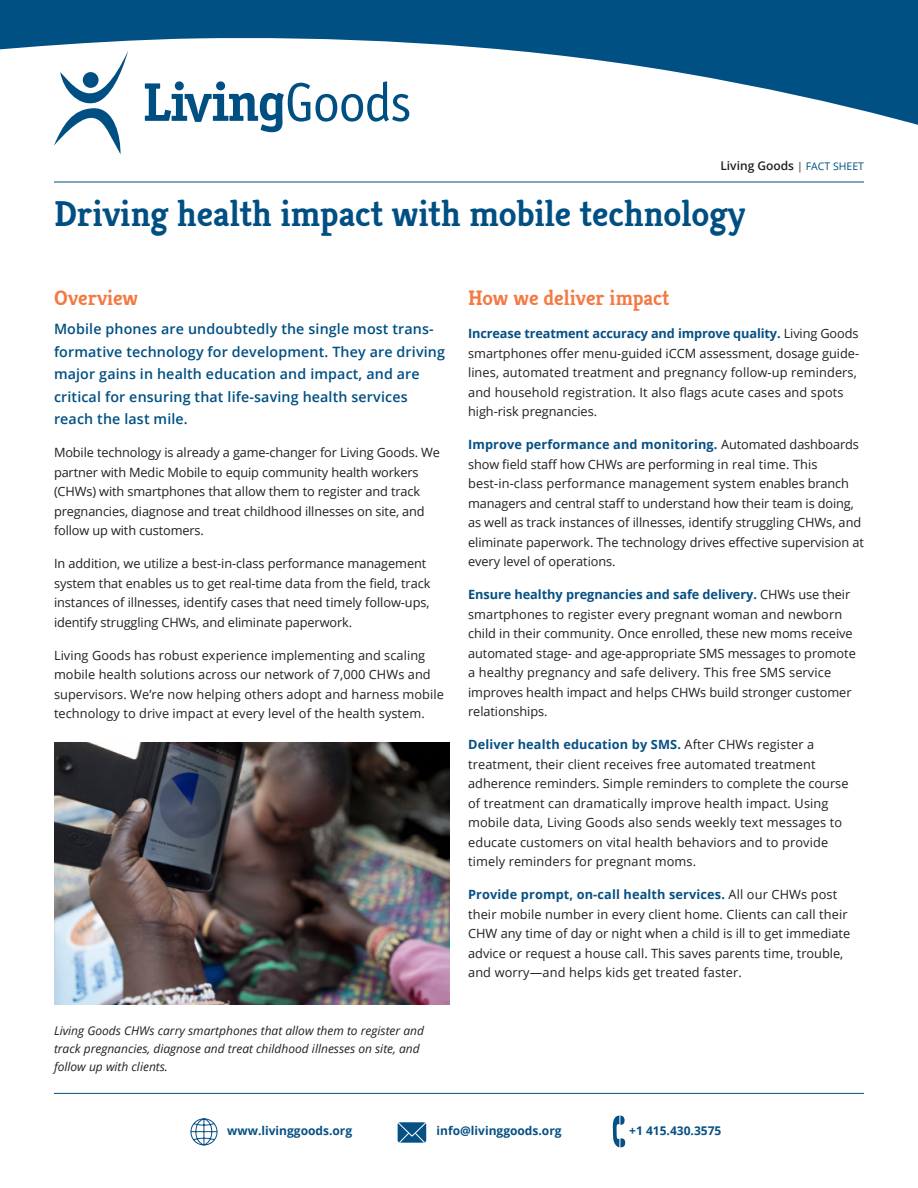
<style>
.page{position:relative;width:918px;height:1188px;background:#fff}
.page>*{position:absolute;margin:0;border:0;box-sizing:border-box;transform-origin:0 0}
.t1{font:700 36px "Kreon";color:#004f83}
.t2{font:700 21px "Kreon";color:#f47943}
.t3{font:600 14.25px/22.5px "Open Sans";letter-spacing:.01em;color:#004f83}
.t4{font:12.75px/19.5px "Open Sans";color:#231f20}
.t5{font:italic 12px/18px "Open Sans";color:#231f20}
.t6{font:700 12px "Open Sans";color:#075084}
.t7{font:600 12px "Open Sans";color:#231f20}
.s1{font-weight:400;font-size:10.5px}
.s2{font-weight:400;font-size:10.5px;color:#004f83}
.s3{font-weight:700;color:#075084}
</style>
<div class="page">
<svg style="left:0;top:0;width:918px;height:133px;fill:#005084"></svg>
<hr style="left:54px;top:1093px;width:810px;height:1px;background:#004f83">
<hr style="left:54px;top:182px;width:810px;height:1px;background:#004f83">
<svg style="left:54px;top:51px;width:74px;height:103px"></svg>
<svg style="left:145px;top:81px;width:165px;height:51px"></svg>
<svg style="left:316px;top:81px;width:93px;height:41px"></svg>
<svg style="left:190px;top:1118px;width:28px;height:28px"></svg>
<svg style="left:397px;top:1122px;width:30px;height:21px"></svg>
<svg style="left:613px;top:1115px;width:12px;height:33px"></svg>
<img style="left:54px;top:743px;width:396px;height:261px">
<p class="t7" style="left:720px;top:157px;width:145px">Living Goods <span class="s1">|</span> <span class="s2">FACT SHEET</span></p>
<p class="t1" style="left:54px;top:191px;width:693px">Driving health impact with mobile technology</p>
<p class="t2" style="left:54px;top:285px;width:86px">Overview</p>
<p class="t3" style="left:54px;top:318px;width:393px">Mobile phones are undoubtedly the single most trans&shy;formative technology for development. They are driving major gains in health education and impact, and are critical for ensuring that life-saving health services reach the last mile.</p>
<p class="t4" style="left:54px;top:443px;width:388px">Mobile technology is already a game-changer for Living Goods. We partner with Medic Mobile to equip community health workers (CHWs) with smartphones that allow them to register and track pregnancies, diagnose and treat childhood illnesses on site, and follow up with customers.</p>
<p class="t4" style="left:54px;top:554px;width:378px">In addition, we utilize a best-in-class performance management system that enables us to get real-time data from the field, track instances of illnesses, identify cases that need timely follow-ups, identify struggling CHWs, and eliminate paperwork.</p>
<p class="t4" style="left:54px;top:645px;width:391px">Living Goods has robust experience implementing and scaling mobile health solutions across our network of 7,000 CHWs and supervisors. We’re now helping others adopt and harness mobile technology to drive impact at every level of the health system.</p>
<p class="t5" style="left:54px;top:1021px;width:371px">Living Goods CHWs carry smartphones that allow them to register and track pregnancies, diagnose and treat childhood illnesses on site, and follow up with clients.</p>
<p class="t2" style="left:468px;top:285px;width:203px">How we deliver impact</p>
<p class="t4" style="left:468px;top:324px;width:393px"><span class="s3">Increase treatment accuracy and improve quality.</span> Living Goods smartphones offer menu-guided iCCM assessment, dosage guide&shy;lines, automated treatment and pregnancy follow-up reminders, and household registration. It also flags acute cases and spots high-risk pregnancies.</p>
<p class="t4" style="left:468px;top:435px;width:398px"><span class="s3">Improve performance and monitoring.</span> Automated dashboards show field staff how CHWs are performing in real time. This best-in-class performance management system enables branch managers and central staff to understand how their team is doing, as well as track instances of illnesses, identify struggling CHWs, and eliminate paperwork. The technology drives effective supervision at every level of operations.</p>
<p class="t4" style="left:468px;top:585px;width:389px"><span class="s3">Ensure healthy pregnancies and safe delivery.</span> CHWs use their smartphones to register every pregnant woman and newborn child in their community. Once enrolled, these new moms receive automated stage- and age-appropriate SMS messages to promote a healthy pregnancy and safe delivery. This free SMS service improves health impact and helps CHWs build stronger customer relationships.</p>
<p class="t4" style="left:468px;top:735px;width:382px"><span class="s3">Deliver health education by SMS.</span> After CHWs register a treatment, their client receives free automated treatment adherence reminders. Simple reminders to complete the course of treatment can dramatically improve health impact. Using mobile data, Living Goods also sends weekly text messages to educate customers on vital health behaviors and to provide timely reminders for pregnant moms.</p>
<p class="t4" style="left:468px;top:885px;width:384px"><span class="s3">Provide prompt, on-call health services.</span> All our CHWs post their mobile number in every client home. Clients can call their CHW any time of day or night when a child is ill to get immediate advice or request a house call. This saves parents time, trouble, and worry—and helps kids get treated faster.</p>
<p class="t6" style="left:227px;top:1122px;width:126px">www.livinggoods.org</p>
<p class="t6" style="left:436px;top:1122px;width:127px">info@livinggoods.org</p>
<p class="t6" style="left:629px;top:1122px;width:94px">+1 415.430.3575</p>
</div>
